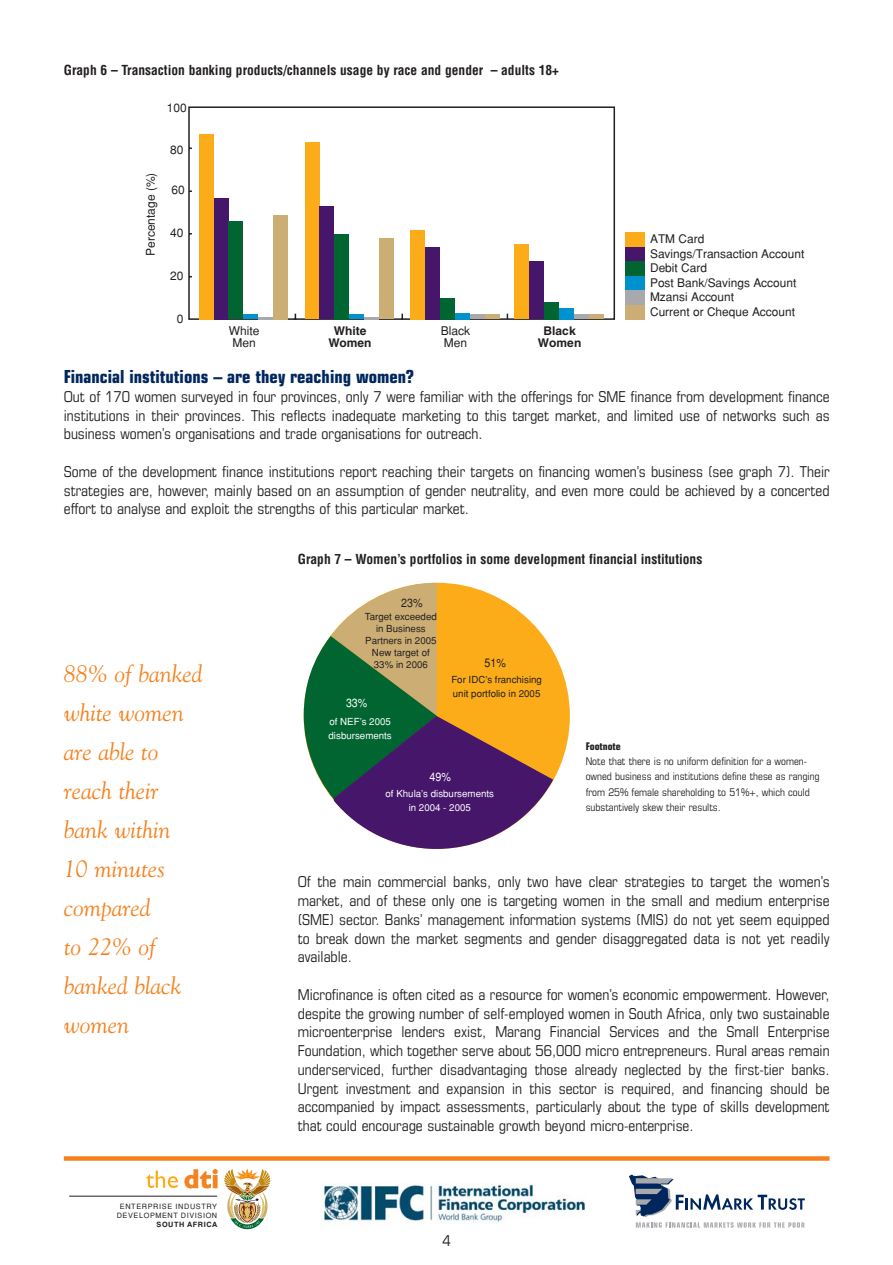
<style>
.page{position:relative;width:893px;height:1265px;background:#fff}
.page>*{position:absolute;margin:0;border:0;box-sizing:border-box;transform-origin:0 0}
.t1{font:italic 24px/39px "Goudy";color:#f5821f}
.t2{font:700 condensed 18px "Eurostile";color:#00275d}
.t3{font:condensed 15px/18.8px "Eurostile";color:#231f20;text-align:justify}
.t4{font:700 condensed 13.5px "Helvetica";color:#231f20}
.t5{font:12px/12px "Helvetica";color:#231f20;text-align:center}
.t6{font:700 12px/12px "Helvetica";color:#231f20;text-align:center}
.t7{font:11.85px/14.4px "Helvetica";color:#231f20}
.t8{font:11.85px "Helvetica";color:#fff;scale:.9 1}
.t9{font:11.85px "Helvetica";color:#231f20;scale:.9 1}
.t10{font:condensed 10.5px/15px "Eurostile";color:#231f20}
.t11{font:700 condensed 10.5px "Eurostile";color:#231f20}
.t12{font:9.75px/12px "Helvetica";color:#231f20}
.t13{font:9.75px/14.1px "Helvetica";color:#fff;text-align:center}
.t14{font:7.35px/9.1px "Helvetica";letter-spacing:.085em;color:#231f20;text-align:center}
.t15{font:700 7.35px "Helvetica";letter-spacing:.075em;color:#231f20}
</style>
<div class="page">
<svg style="left:224px;top:1168px;width:46px;height:61px"></svg>
<svg style="left:146px;top:1170px;width:32px;height:18px"></svg>
<svg style="left:184px;top:1169px;width:33px;height:19px"></svg>
<hr style="left:69px;top:1195px;width:148px;height:1px;background:#231f20">
<img style="left:321px;top:1160px;width:273px;height:63px">
<svg style="left:629px;top:1174px;width:175px;height:53px"></svg>
<svg style="left:64px;top:1156px;width:765px;height:4px;fill:#f5821f"></svg>
<svg style="left:188px;top:106px;width:427px;height:214px"></svg>
<div style="left:624px;top:232px;width:20px;height:15px;background:#fbac18"></div>
<div style="left:624px;top:247px;width:20px;height:14px;background:#46166b"></div>
<div style="left:624px;top:261px;width:20px;height:15px;background:#006531"></div>
<div style="left:624px;top:276px;width:20px;height:14px;background:#0092cf"></div>
<div style="left:624px;top:290px;width:20px;height:15px;background:#a7a9ac"></div>
<div style="left:624px;top:305px;width:20px;height:14px;background:#ccae74"></div>
<div style="left:199px;top:134px;width:15px;height:185px;background:#fbac18"></div>
<div style="left:214px;top:198px;width:14px;height:121px;background:#46166b"></div>
<div style="left:228px;top:221px;width:15px;height:98px;background:#006531"></div>
<hr style="left:243px;top:315px;width:15px;height:4px;background:#0092cf">
<svg style="left:258px;top:317px;width:15px;height:2px"></svg>
<div style="left:273px;top:215px;width:15px;height:104px;background:#ccae74"></div>
<div style="left:304px;top:143px;width:15px;height:176px;background:#fbac18"></div>
<div style="left:319px;top:206px;width:15px;height:113px;background:#46166b"></div>
<div style="left:334px;top:234px;width:15px;height:85px;background:#006531"></div>
<hr style="left:349px;top:315px;width:15px;height:4px;background:#0092cf">
<svg style="left:364px;top:317px;width:15px;height:2px"></svg>
<div style="left:379px;top:238px;width:15px;height:81px;background:#ccae74"></div>
<div style="left:410px;top:230px;width:15px;height:89px;background:#fbac18"></div>
<div style="left:425px;top:247px;width:15px;height:72px;background:#46166b"></div>
<div style="left:440px;top:298px;width:15px;height:21px;background:#006531"></div>
<div style="left:455px;top:313px;width:14px;height:6px;background:#0092cf"></div>
<div style="left:469px;top:314px;width:15px;height:5px;background:#a7a9ac"></div>
<div style="left:484px;top:314px;width:15px;height:5px;background:#ccae74"></div>
<div style="left:514px;top:245px;width:15px;height:74px;background:#fbac18"></div>
<div style="left:529px;top:262px;width:15px;height:57px;background:#46166b"></div>
<div style="left:544px;top:302px;width:15px;height:17px;background:#006531"></div>
<div style="left:559px;top:308px;width:15px;height:11px;background:#0092cf"></div>
<div style="left:574px;top:314px;width:14px;height:5px;background:#a7a9ac"></div>
<div style="left:588px;top:314px;width:15px;height:5px;background:#ccae74"></div>
<div style="left:303px;top:583px;width:267px;height:266px;background:#fbac18;border-radius:50%"></div>
<svg style="left:304px;top:583px;width:249px;height:266px"></svg>
<p class="t4" style="left:64px;top:65px;width:496px">Graph 6 – Transaction banking products/channels usage by race and gender – adults 18+</p>
<p class="t5" style="left:167px;top:103px;width:22px">100</p>
<p class="t5" style="left:146px;top:256px;width:85px;rotate:-90deg">Percentage (%)</p>
<p class="t5" style="left:170px;top:145px;width:15px">80</p>
<p class="t5" style="left:171px;top:185px;width:15px">60</p>
<p class="t5" style="left:170px;top:228px;width:15px">40</p>
<p class="t5" style="left:170px;top:270px;width:15px">20</p>
<p class="t5" style="left:177px;top:314px;width:8px">0</p>
<p class="t5" style="left:229px;top:326px;width:32px">White<br>Men</p>
<p class="t6" style="left:328px;top:326px;width:45px">White<br>Women</p>
<p class="t5" style="left:441px;top:326px;width:31px;text-align:left">Black<br>Men</p>
<p class="t6" style="left:538px;top:325px;width:45px">Black<br>Women</p>
<p class="t7" style="left:650px;top:233px;width:156px">ATM Card<br>Savings/Transaction Account<br>Debit Card<br>Post Bank/Savings Account<br>Mzansi Account<br>Current or Cheque Account</p>
<p class="t2" style="left:64px;top:370px;width:351px">Financial institutions – are they reaching women?</p>
<p class="t3" style="left:64px;top:388px;width:767px">Out of 170 women surveyed in four provinces, only 7 were familiar with the offerings for SME finance from development finance institutions in their provinces. This reflects inadequate marketing to this target market, and limited use of networks such as business women’s organisations and trade organisations for outreach.</p>
<p class="t3" style="left:64px;top:463px;width:767px">Some of the development finance institutions report reaching their targets on financing women’s business (see graph 7). Their strategies are, however, mainly based on an assumption of gender neutrality, and even more could be achieved by a concerted effort to analyse and exploit the strengths of this particular market.</p>
<p class="t4" style="left:298px;top:553px;width:406px">Graph 7 – Women’s portfolios in some development financial institutions</p>
<h1 class="t1" style="left:64px;top:656px;width:140px">88% of banked white women are able to reach their bank within<br>10 minutes compared<br>to 22% of banked black women</h1>
<p class="t14" style="left:117px;top:1202px;width:102px">ENTERPRISE INDUSTRY<br>DEVELOPMENT DIVISION</p>
<p class="t15" style="left:157px;top:1221px;width:62px">SOUTH AFRICA</p>
<p class="t9" style="left:401px;top:598px;width:25px">23%</p>
<p class="t12" style="left:365px;top:611px;width:73px;text-align:center">Target exceeded in Business<br>Partners in 2005<br>New target of<br>33% in 2006</p>
<p class="t8" style="left:346px;top:698px;width:25px">33%</p>
<p class="t13" style="left:328px;top:715px;width:65px;text-align:left">of NEF’s 2005 disbursements</p>
<p class="t9" style="left:484px;top:658px;width:25px">51%</p>
<p class="t12" style="left:451px;top:672px;width:92px;line-height:14.7px">For IDC’s franchising unit portfolio in 2005</p>
<p class="t8" style="left:429px;top:772px;width:25px">49%</p>
<p class="t13" style="left:385px;top:787px;width:110px">of Khula’s disbursements in 2004 - 2005</p>
<p class="t11" style="left:585px;top:743px;width:37px">Footnote</p>
<p class="t10" style="left:585px;top:755px;width:235px">Note that there is no uniform definition for a women&shy;owned business and institutions define these as ranging from 25% female shareholding to 51%+, which could substantively skew their results.</p>
<p class="t3" style="left:298px;top:874px;width:533px">Of the main commercial banks, only two have clear strategies to target the women’s market, and of these only one is targeting women in the small and medium enterprise (SME) sector. Banks’ management information systems (MIS) do not yet seem equipped to break down the market segments and gender disaggregated data is not yet readily available.</p>
<p class="t3" style="left:298px;top:986px;width:533px">Microfinance is often cited as a resource for women’s economic empowerment. However, despite the growing number of self-employed women in South Africa, only two sustainable microenterprise lenders exist, Marang Financial Services and the Small Enterprise Foundation, which together serve about 56,000 micro entrepreneurs. Rural areas remain underserviced, further disadvantaging those already neglected by the first-tier banks.<br>Urgent investment and expansion in this sector is required, and financing should be accompanied by impact assessments, particularly about the type of skills development that could encourage sustainable growth beyond micro-enterprise.</p>
<p class="t3" style="left:442px;top:1232px;width:10px">4</p>
</div>
